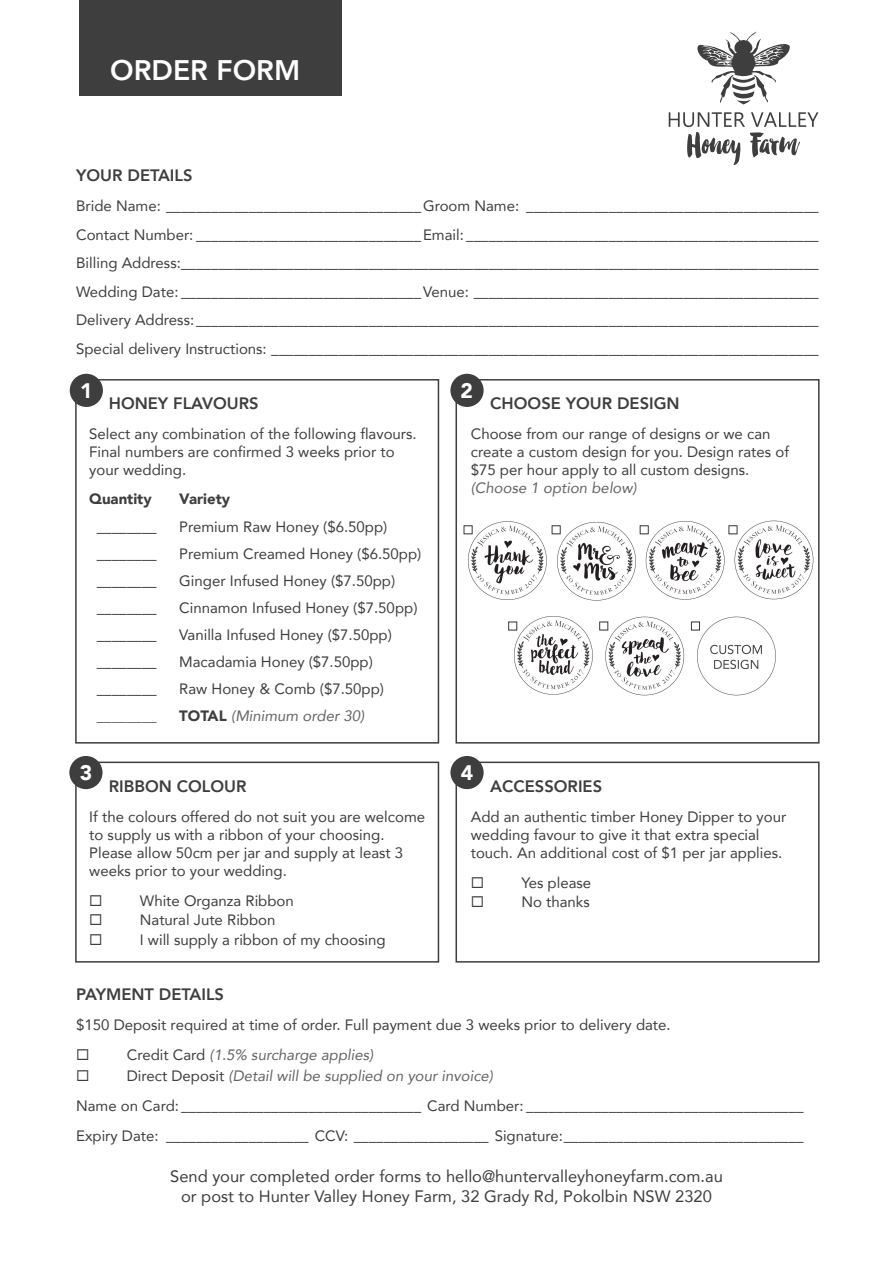
<style>
.page{position:relative;width:893px;height:1263px;background:#fff}
.page>*{position:absolute;margin:0;border:0;box-sizing:border-box;transform-origin:0 0}
.t1{font:800 28.2px "Avenir LT";color:#fff}
.t2{font:900 21px "Avenir";color:#fff}
.t3{font:16.5px/19.8px "Avenir";color:#3e3e3f;text-align:center}
.t4{font:800 16.5px "Avenir";color:#3e3e3f}
.t5{font:15px/18px "Avenir";color:#3e3e3f}
.t6{font:italic 15px "Avenir";color:#636366}
.t7{font:900 15px "Avenir";color:#3e3e3f}
.s1{font-weight:900;font-style:normal;color:#3e3e3f}
.s2{font-style:normal;color:#3e3e3f}
.s3{font-style:italic;color:#636366}
</style>
<div class="page">
<img style="left:463px;top:520px;width:351px;height:176px">
<div style="left:79px;top:0;width:262px;height:96px;background:#3e3e3f"></div>
<svg style="left:697px;top:32px;width:93px;height:72px"></svg>
<svg style="left:669px;top:112px;width:149px;height:53px"></svg>
<div style="left:455px;top:379px;width:365px;height:364px;border:2px solid #3e3e3f"></div>
<div style="left:75px;top:379px;width:364px;height:364px;border:2px solid #3e3e3f"></div>
<div style="left:455px;top:761px;width:365px;height:201px;border:2px solid #3e3e3f"></div>
<div style="left:75px;top:761px;width:364px;height:201px;border:2px solid #3e3e3f"></div>
<div style="left:70px;top:374px;width:33px;height:33px;background:#3e3e3f;border-radius:50%"></div>
<div style="left:450px;top:374px;width:34px;height:33px;background:#3e3e3f;border-radius:50%"></div>
<div style="left:69px;top:756px;width:34px;height:33px;background:#3e3e3f;border-radius:50%"></div>
<div style="left:450px;top:756px;width:34px;height:33px;background:#3e3e3f;border-radius:50%"></div>
<h1 class="t1" style="left:110px;top:54px;width:191px">ORDER FORM</h1>
<p class="t4" style="left:76px;top:162px;width:118px">YOUR DETAILS</p>
<p class="t5" style="left:76px;top:191px;width:744px;line-height:28.5px;text-align:justify">Bride Name: __________________________________Groom Name: _______________________________________ Contact Number: ______________________________Email: _______________________________________________ Billing Address:_____________________________________________________________________________________ Wedding Date: ________________________________Venue: ______________________________________________ Delivery Address:___________________________________________________________________________________ Special delivery Instructions: _________________________________________________________________________</p>
<h2 class="t2" style="left:80px;top:372px;width:14px">1</h2>
<h2 class="t2" style="left:460px;top:373px;width:14px">2</h2>
<p class="t4" style="left:109px;top:390px;width:151px">HONEY FLAVOURS</p>
<p class="t5" style="left:89px;top:424px;width:329px">Select any combination of the following flavours.<br>Final numbers are confirmed 3 weeks prior to your wedding.</p>
<p class="t7" style="left:89px;top:485px;width:64px">Quantity</p>
<p class="t7" style="left:179px;top:485px;width:52px">Variety</p>
<p class="t5" style="left:97px;top:517px;width:61px">________</p>
<p class="t4" style="left:490px;top:390px;width:191px">CHOOSE YOUR DESIGN</p>
<p class="t5" style="left:471px;top:424px;width:320px">Choose from our range of designs or we can create a custom design for you. Design rates of $75 per hour apply to all custom designs.</p>
<p class="t6" style="left:471px;top:479px;width:167px">(Choose 1 option below)</p>
<p class="t5" style="left:179px;top:517px;width:210px">Premium Raw Honey ($6.50pp)</p>
<p class="t5" style="left:97px;top:544px;width:61px">________</p>
<p class="t5" style="left:97px;top:571px;width:61px">________</p>
<p class="t5" style="left:97px;top:598px;width:61px">________</p>
<p class="t5" style="left:97px;top:625px;width:61px">________</p>
<p class="t5" style="left:97px;top:652px;width:61px">________</p>
<p class="t5" style="left:97px;top:679px;width:61px">________</p>
<p class="t7" style="left:97px;top:703px;width:61px">________</p>
<p class="t5" style="left:179px;top:544px;width:244px">Premium Creamed Honey ($6.50pp)</p>
<p class="t5" style="left:179px;top:571px;width:217px">Ginger Infused Honey ($7.50pp)</p>
<p class="t5" style="left:179px;top:598px;width:240px">Cinnamon Infused Honey ($7.50pp)</p>
<p class="t5" style="left:179px;top:625px;width:214px">Vanilla Infused Honey ($7.50pp)</p>
<p class="t5" style="left:179px;top:652px;width:195px">Macadamia Honey ($7.50pp)</p>
<p class="t5" style="left:179px;top:679px;width:206px">Raw Honey &amp; Comb ($7.50pp)</p>
<p class="t6" style="left:179px;top:707px;width:187px"><span class="s1">TOTAL</span> (Minimum order 30)</p>
<h2 class="t2" style="left:80px;top:755px;width:14px">3</h2>
<h2 class="t2" style="left:461px;top:755px;width:14px">4</h2>
<p class="t4" style="left:490px;top:773px;width:113px">ACCESSORIES</p>
<p class="t5" style="left:471px;top:807px;width:317px">Add an authentic timber Honey Dipper to your wedding favour to give it that extra special touch. An additional cost of $1 per jar applies.</p>
<p class="t5" style="left:521px;top:873px;width:71px">Yes please</p>
<p class="t5" style="left:521px;top:892px;width:70px">No thanks</p>
<p class="t4" style="left:109px;top:773px;width:139px">RIBBON COLOUR</p>
<p class="t5" style="left:89px;top:807px;width:337px">If the colours offered do not suit you are welcome to supply us with a ribbon of your choosing.<br>Please allow 50cm per jar and supply at least 3 weeks prior to your wedding.</p>
<p class="t5" style="left:140px;top:891px;width:155px">White Organza Ribbon</p>
<p class="t5" style="left:140px;top:910px;width:137px">Natural Jute Ribbon</p>
<p class="t5" style="left:140px;top:930px;width:247px">I will supply a ribbon of my choosing</p>
<p class="t4" style="left:76px;top:981px;width:149px">PAYMENT DETAILS</p>
<p class="t5" style="left:76px;top:1015px;width:596px">$150 Deposit required at time of order. Full payment due 3 weeks prior to delivery date.</p>
<p class="t6" style="left:127px;top:1046px;width:248px"><span class="s2">Credit Card</span> (1.5% surcharge applies)</p>
<p class="t5" style="left:76px;top:1060px;width:729px;line-height:30px;text-indent:51px">Direct Deposit <span class="s3">(Detail will be supplied on your invoice)<br></span>Name on Card: ________________________________ Card Number: _____________________________________<br>Expiry Date: ___________________ CCV: __________________ Signature:________________________________</p>
<p class="t3" style="left:170px;top:1166px;width:554px">Send your completed order forms to hello@huntervalleyhoneyfarm.com.au or post to Hunter Valley Honey Farm, 32 Grady Rd, Pokolbin NSW 2320</p>
</div>
